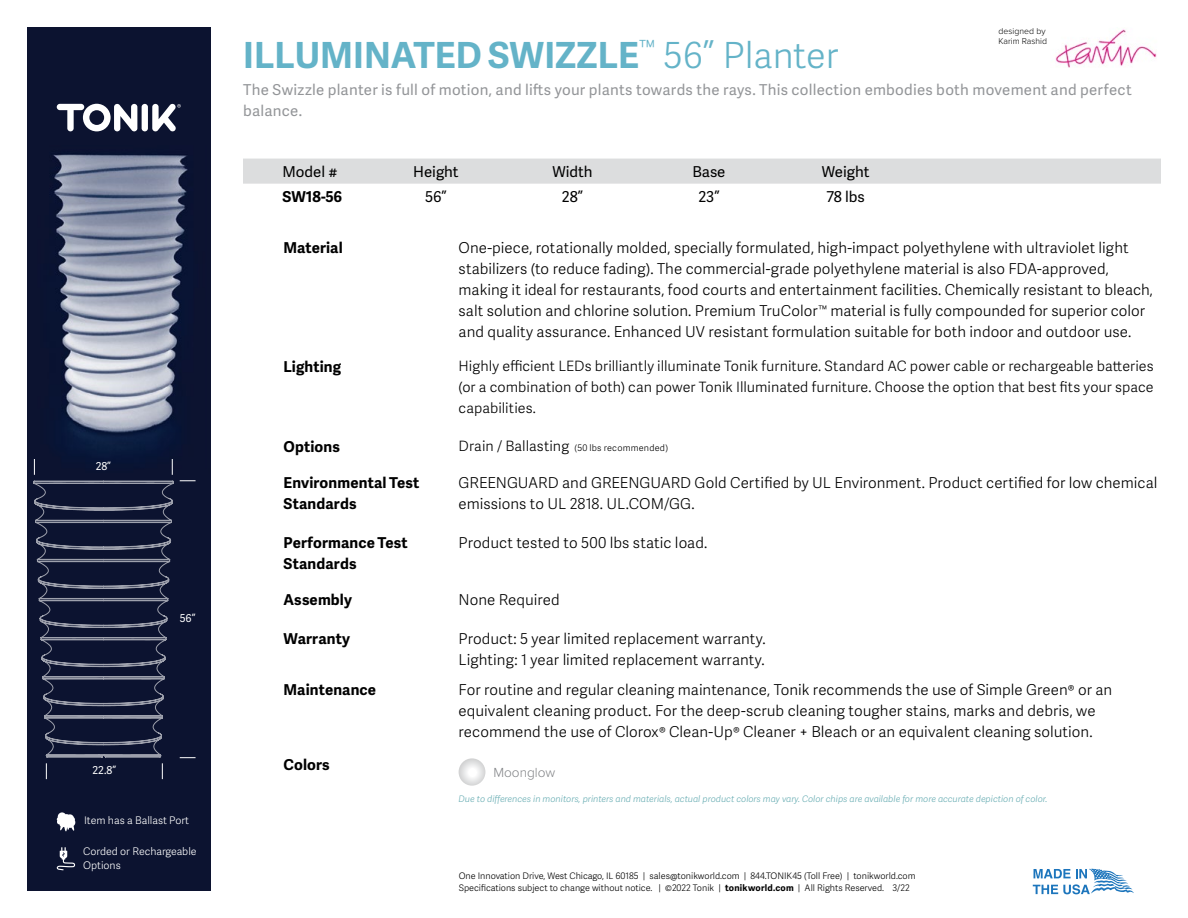
<style>
.page{position:relative;width:1188px;height:918px;background:#fff}
.page>*{position:absolute;margin:0;border:0;box-sizing:border-box;transform-origin:0 0}
.t1{font:700 36px "Adelle Sans";color:#64b3c8}
.t2{font:300 15px/21px "Adelle Sans";letter-spacing:.005em;color:#000}
.t3{font:15px/21px "Adelle Sans";letter-spacing:.015em;color:#939598}
.t4{font:700 15px/21px "Adelle Sans";letter-spacing:.01em;color:#000}
.t5{font:15px "Adelle Sans";color:#000}
.t6{font:300 14.25px/21px "Adelle Sans";letter-spacing:.005em;color:#000;text-align:justify}
.t7{font:300 13.65px "Proxima Nova";color:#808285}
.t8{font:10.8px "Adelle Sans";color:#fff}
.t9{font:300 10.5px/13.5px "Adelle Sans";color:#fff}
.t10{font:300 9px/12px "Adelle Sans";color:#000}
.t11{font:italic 300 9px "Adelle Sans";color:#68adb3}
.t12{font:300 9px "Adelle Sans";letter-spacing:.025em;color:#000}
.t13{font:300 8.7px/10.5px "Proxima Nova";color:#000}
.s1{font-weight:300}
.s2{font-size:14.25px}
.s3{font-weight:700}
</style>
<div class="page">
<svg style="left:1033px;top:869px;width:101px;height:25px"></svg>
<div style="left:27px;top:27px;width:184px;height:864px;background:#0c1330"></div>
<div style="left:142px;top:104px;width:6px;height:27px;background:#fff;border-radius:3px"></div>
<svg style="left:57px;top:104px;width:80px;height:27px"></svg>
<svg style="left:152px;top:104px;width:29px;height:27px"></svg>
<div style="left:243px;top:159px;width:918px;height:25px;background:#dcddde"></div>
<img style="left:1055px;top:29px;width:102px;height:38px">
<img style="left:53px;top:154px;width:135px;height:303px">
<svg style="left:57px;top:847px;width:18px;height:23px"></svg>
<svg style="left:459px;top:758px;width:26px;height:28px"></svg>
<svg style="left:180px;top:757px;width:16px;height:1px"></svg>
<svg style="left:180px;top:480px;width:16px;height:1px"></svg>
<svg style="left:33px;top:459px;width:141px;height:320px"></svg>
<svg style="left:57px;top:812px;width:18px;height:19px"></svg>
<p class="t8" style="left:96px;top:458px;width:17px">28”</p>
<p class="t8" style="left:93px;top:763px;width:25px">22.8”</p>
<p class="t8" style="left:180px;top:611px;width:17px">56”</p>
<p class="t9" style="left:84px;top:813px;width:107px">Item has a Ballast Port</p>
<p class="t9" style="left:83px;top:844px;width:115px">Corded or Rechargeable<br>Options</p>
<h1 class="t1" style="left:243px;top:28px;width:597px">ILLUMINATED SWIZZLE<sup>™</sup> <span class="s1">56” Planter</span></h1>
<p class="t13" style="left:999px;top:25px;width:50px">designed by<br>Karim Rashid</p>
<p class="t3" style="left:243px;top:78px;width:890px">The Swizzle planter is full of motion, and lifts your plants towards the rays. This collection embodies both movement and perfect balance.</p>
<p class="t5" style="left:282px;top:161px;width:57px">Model #</p>
<p class="t5" style="left:413px;top:161px;width:47px">Height</p>
<p class="t5" style="left:552px;top:161px;width:42px">Width</p>
<p class="t5" style="left:693px;top:161px;width:34px">Base</p>
<p class="t5" style="left:822px;top:161px;width:49px">Weight</p>
<p class="t4" style="left:282px;top:185px;width:61px">SW18-56</p>
<p class="t5" style="left:425px;top:186px;width:23px">56”</p>
<p class="t5" style="left:562px;top:186px;width:23px">28”</p>
<p class="t5" style="left:698px;top:186px;width:23px">23”</p>
<p class="t5" style="left:826px;top:186px;width:40px">78 lbs</p>
<p class="t4" style="left:283px;top:237px;width:61px">Material</p>
<p class="t2" style="left:459px;top:237px;width:696px">One-piece, rotationally molded, specially formulated, high-impact polyethylene with ultraviolet light stabilizers (to reduce fading). The commercial-grade polyethylene material is also FDA-approved, making it ideal for restaurants, food courts and entertainment facilities. Chemically resistant to bleach, salt solution and chlorine solution. Premium TruColor<sup>™</sup> material is fully compounded for superior color and quality assurance. Enhanced UV resistant formulation suitable for both indoor and outdoor use.</p>
<p class="t4" style="left:284px;top:355px;width:59px">Lighting</p>
<p class="t6" style="left:459px;top:355px;width:697px">Highly efficient LEDs brilliantly illuminate Tonik furniture. Standard AC power cable or rechargeable batteries (or a combination of both) can power Tonik Illuminated furniture. Choose the option that best fits your space capabilities.</p>
<p class="t4" style="left:284px;top:436px;width:58px">Options</p>
<p class="t12" style="left:459px;top:442px;width:211px"><span class="s2">Drain / Ballasting</span> (50 lbs recommended)</p>
<p class="t4" style="left:283px;top:472px;width:137px">Environmental Test<br>Standards</p>
<p class="t4" style="left:283px;top:532px;width:126px">Performance Test<br>Standards</p>
<p class="t2" style="left:459px;top:472px;width:700px">GREENGUARD and GREENGUARD Gold Certified by UL Environment. Product certified for low chemical emissions to UL 2818. UL.COM/GG.</p>
<p class="t2" style="left:459px;top:532px;width:250px">Product tested to 500 lbs static load.</p>
<p class="t4" style="left:283px;top:588px;width:70px">Assembly</p>
<p class="t2" style="left:459px;top:588px;width:103px">None Required</p>
<p class="t2" style="left:459px;top:627px;width:309px">Product: 5 year limited replacement warranty.<br>Lighting: 1 year limited replacement warranty.</p>
<p class="t4" style="left:283px;top:627px;width:68px">Warranty</p>
<p class="t4" style="left:283px;top:679px;width:94px">Maintenance</p>
<p class="t4" style="left:284px;top:753px;width:48px">Colors</p>
<p class="t2" style="left:459px;top:679px;width:655px">For routine and regular cleaning maintenance, Tonik recommends the use of Simple Green® or an equivalent cleaning product. For the deep-scrub cleaning tougher stains, marks and debris, we recommend the use of Clorox® Clean-Up® Cleaner + Bleach or an equivalent cleaning solution.</p>
<p class="t7" style="left:493px;top:763px;width:64px">Moonglow</p>
<p class="t11" style="left:459px;top:793px;width:590px">Due to differences in monitors, printers and materials, actual product colors may vary. Color chips are available for more accurate depiction of color.</p>
<p class="t10" style="left:459px;top:869px;width:458px">One Innovation Drive, West Chicago, IL 60185 | sales@tonikworld.com | 844.TONIK45 (Toll Free) | tonikworld.com<br>Specifications subject to change without notice. | ©2022 Tonik | <span class="s3">tonikworld.com</span> | All Rights Reserved. 3/22</p>
</div>
